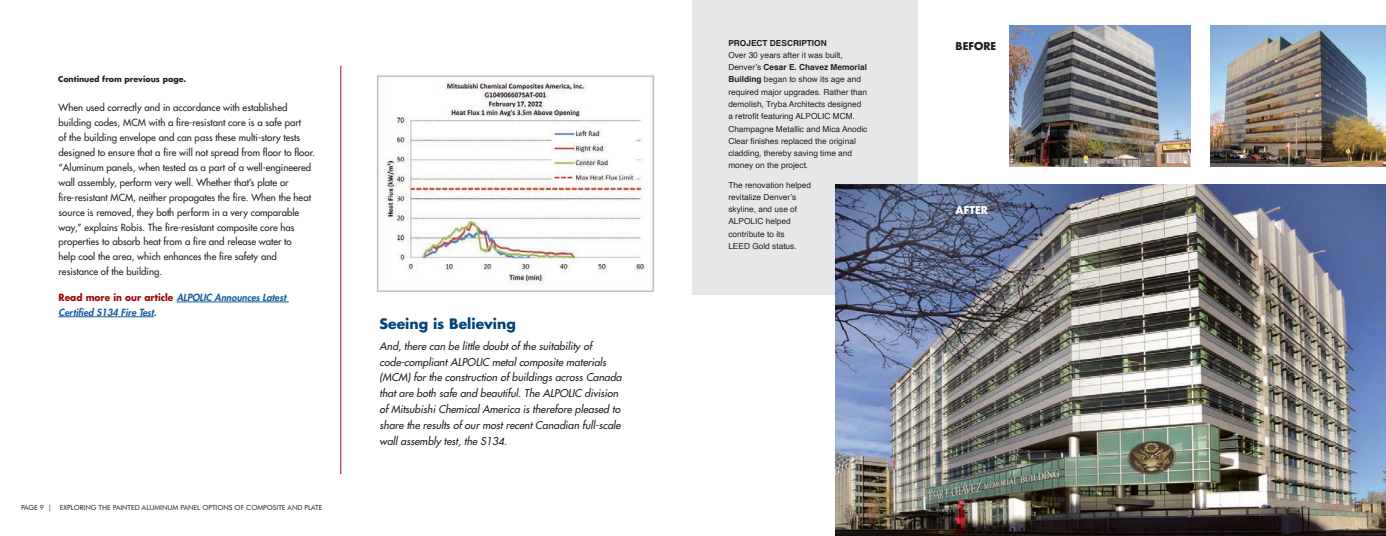
<style>
.page{position:relative;width:1386px;height:536px;background:#fff}
.page>*{position:absolute;margin:0;border:0;box-sizing:border-box;transform-origin:0 0}
.t1{font:700 14px "Futura Std";color:#004279}
.t2{font:italic 500 10.5px/15.8px "Futura Std";color:#231f20}
.t3{font:700 10.5px "Futura Std";color:#231f20}
.t4{font:700 10.5px "Futura Std";color:#fff}
.t5{font:500 9.62px/14.9px "Futura Std";color:#231f20}
.t6{font:italic 800 9.62px/14.9px "Futura Std";color:#175d9e}
.t7{font:8.31px/12.2px "Helvetica";color:#231f20}
.t8{font:700 8.31px "Helvetica";color:#231f20}
.t9{font:700 7.88px "Futura Std";color:#231f20}
.t10{font:7px "Futura BT";color:#231f20}
.s1{font-weight:700;font-style:normal;color:#9d070d}
.s2{font-weight:700}
</style>
<div class="page">
<div style="left:692px;top:0;width:226px;height:294px;background:#e6e7e9"></div>
<img style="left:1009px;top:25px;width:182px;height:142px">
<img style="left:1210px;top:25px;width:176px;height:142px">
<img style="left:376px;top:75px;width:278px;height:217px">
<hr style="left:177px;top:301px;width:112px;height:1px;background:#175d9e">
<hr style="left:59px;top:316px;width:95px;height:1px;background:#175d9e">
<hr style="left:340px;top:66px;width:1px;height:408px;background:#9d070d">
<img style="left:836px;top:184px;width:550px;height:352px">
<p class="t9" style="left:58px;top:74px;width:130px">Continued from previous page.</p>
<p class="t5" style="left:59px;top:100px;width:256px">When used correctly and in accordance with established building codes, MCM with a fire-resistant core is a safe part<br>of the building envelope and can pass these multi-story tests designed to ensure that a fire will not spread from floor to floor. “Aluminum panels, when tested as a part of a well-engineered wall assembly, perform very well. Whether that’s plate or fire-resistant MCM, neither propagates the fire. When the heat source is removed, they both perform in a very comparable way,” explains Robis. The fire-resistant composite core has properties to absorb heat from a fire and release water to<br>help cool the area, which enhances the fire safety and resistance of the building.</p>
<p class="t6" style="left:59px;top:290px;width:229px"><span class="s1">Read more in our article</span> ALPOLIC Announces Latest<br>Certified S134 Fire Test.</p>
<p class="t10" style="left:21px;top:503px;width:303px">PAGE 9 | EXPLORING THE PAINTED ALUMINUM PANEL OPTIONS OF COMPOSITE AND PLATE</p>
<h1 class="t1" style="left:380px;top:314px;width:138px">Seeing is Believing</h1>
<p class="t2" style="left:380px;top:338px;width:244px">And, there can be little doubt of the suitability of code-compliant ALPOLIC metal composite materials (MCM) for the construction of buildings across Canada that are both safe and beautiful. The ALPOLIC division of Mitsubishi Chemical America is therefore pleased to share the results of our most recent Canadian full-scale wall assembly test, the S134.</p>
<p class="t8" style="left:728px;top:38px;width:100px">PROJECT DESCRIPTION</p>
<p class="t7" style="left:728px;top:49px;width:141px">Over 30 years after it was built, Denver’s <span class="s2">Cesar E. Chavez Memorial Building</span> began to show its age and required major upgrades. Rather than demolish, Tryba Architects designed a retrofit featuring ALPOLIC MCM.<br>Champagne Metallic and Mica Anodic Clear finishes replaced the original cladding, thereby saving time and money on the project.</p>
<p class="t7" style="left:728px;top:179px;width:84px">The renovation helped revitalize Denver’s skyline, and use of<br>ALPOLIC helped contribute to its<br>LEED Gold status.</p>
<p class="t3" style="left:956px;top:39px;width:42px">BEFORE</p>
<p class="t4" style="left:956px;top:203px;width:34px">AFTER</p>
</div>
